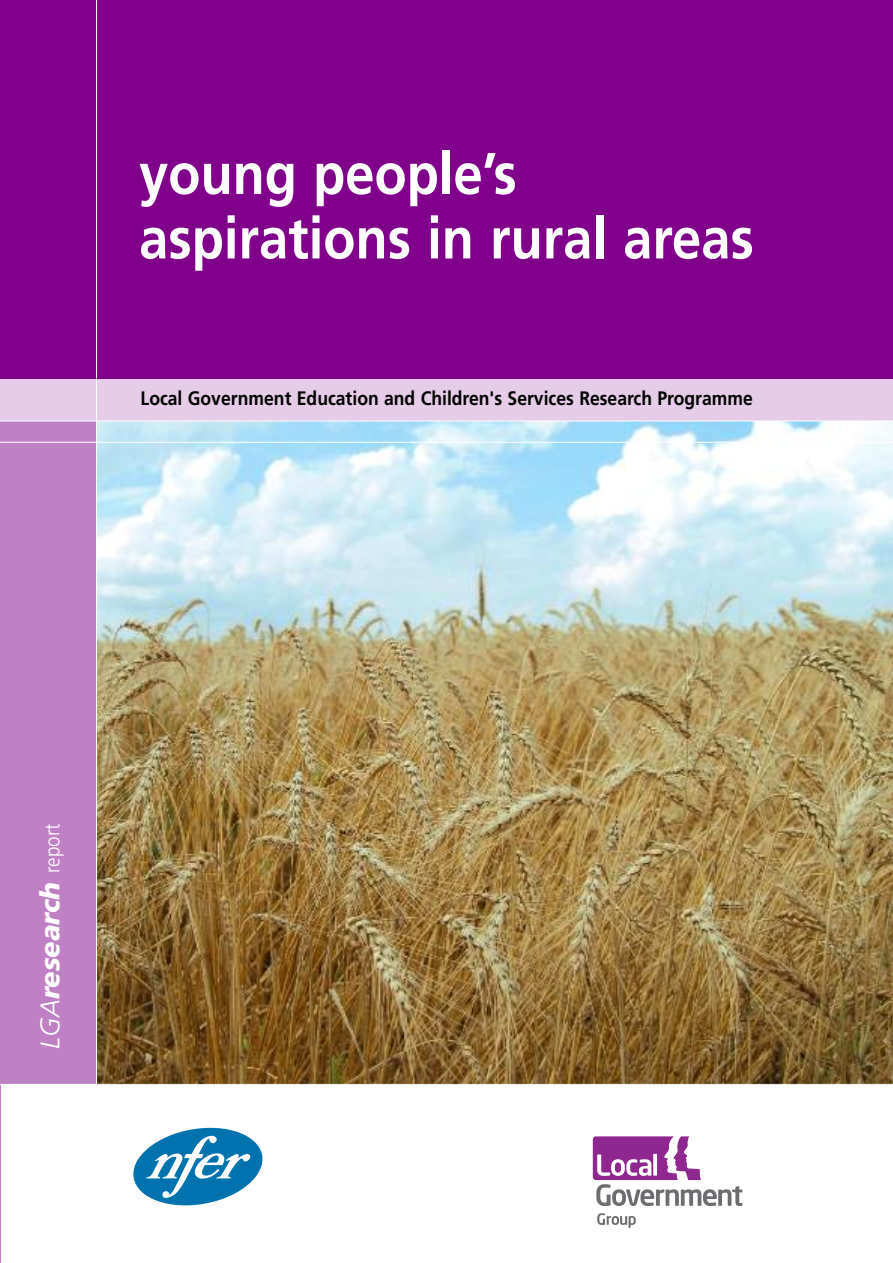
<style>
.page{position:relative;width:893px;height:1263px;background:#fff}
.page>*{position:absolute;margin:0;border:0;box-sizing:border-box;transform-origin:0 0}
.t1{font:700 58.5px/64.5px "Frutiger";color:#fff;scale:.9 1}
.t2{font:italic 900 27px "Frutiger";color:#fff}
.t3{font:700 19.5px "Frutiger";color:#000;scale:.9 1}
.s1{font-weight:300}
.s2{font-weight:300;font-style:normal;font-size:21px}
</style>
<div class="page">
<div style="left:0;top:378px;width:893px;height:43px;background:#e6cce8"></div>
<div style="left:0;top:0;width:893px;height:378px;background:#80008c"></div>
<div style="left:0;top:421px;width:893px;height:842px;background:#c080c6"></div>
<div style="left:2px;top:1084px;width:891px;height:179px;background:#fff"></div>
<svg style="left:0;top:378px;width:13px;height:1px"></svg>
<hr style="left:96px;top:0;width:1px;height:378px;background:#fff">
<hr style="left:13px;top:378px;width:880px;height:1px;background:#80008c">
<svg style="left:133px;top:1127px;width:130px;height:79px"></svg>
<svg style="left:597px;top:1213px;width:39px;height:15px"></svg>
<svg style="left:593px;top:1136px;width:149px;height:70px"></svg>
<img style="left:97px;top:422px;width:796px;height:662px">
<hr style="left:0;top:442px;width:893px;height:1px;background:#fff">
<hr style="left:96px;top:378px;width:1px;height:885px;background:#fff">
<hr style="left:0;top:1084px;width:893px;height:1px;background:#fff">
<hr style="left:0;top:421px;width:893px;height:1px;background:#fff">
<p class="t1" style="left:139px;top:146px;width:685px">young people’s aspirations in rural areas</p>
<p class="t3" style="left:141px;top:391px;width:682px">Local Government Education and Children's Services Research Programme</p>
<p class="t2" style="left:39px;top:1049px;width:227px;rotate:-90deg"><span class="s1">LGA</span>research <span class="s2">report</span></p>
</div>
